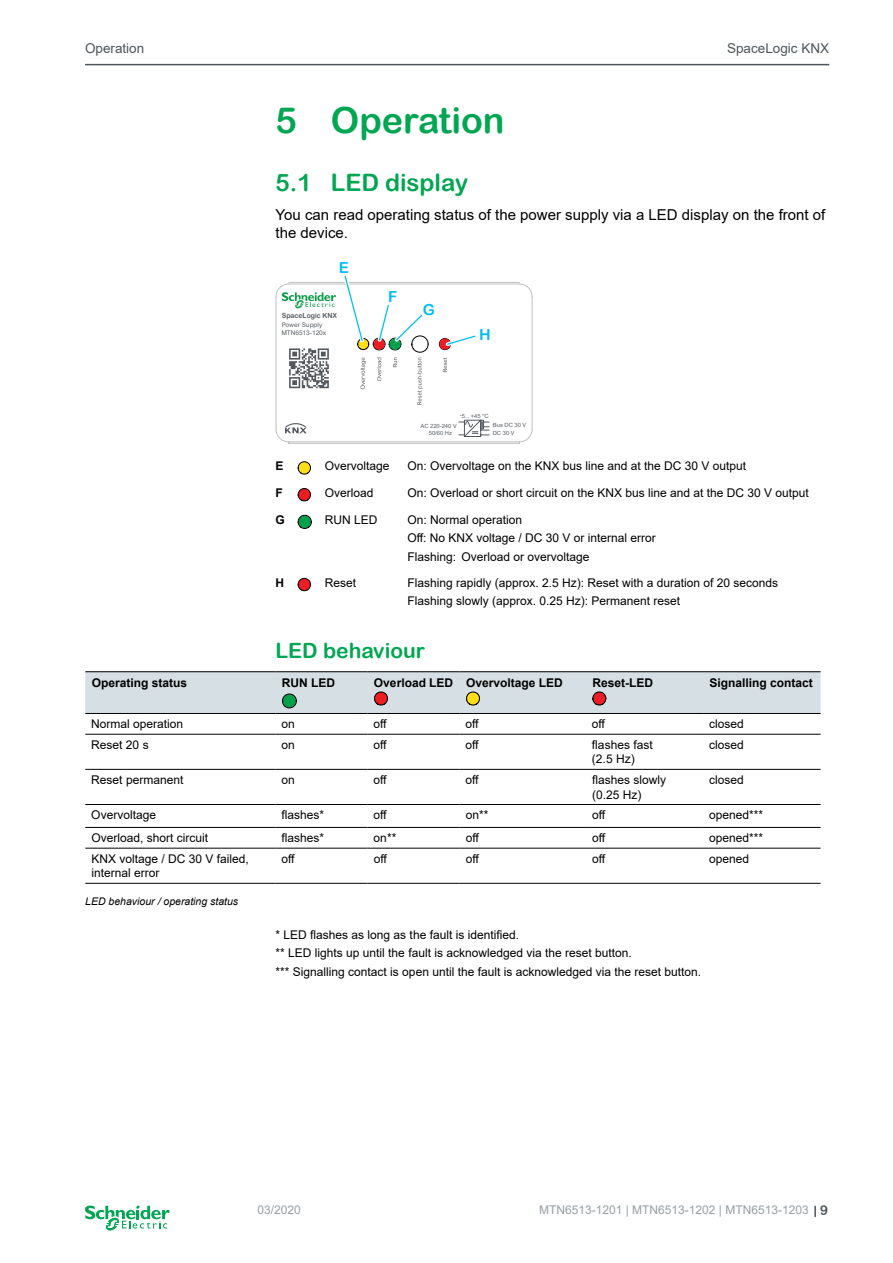
<style>
.page{position:relative;width:893px;height:1263px;background:#fff}
.page>*{position:absolute;margin:0;border:0;box-sizing:border-box;transform-origin:0 0}
.t1{font:36px "Arial Rounded MT Bold";color:#00a651}
.t2{font:24px "Arial Rounded MT Bold";color:#00a651}
.t3{font:21px "Arial Rounded MT Bold";color:#00a651}
.t4{font:15.3px "Arial Rounded MT Bold";color:#00bdf2}
.t5{font:15px/18px "Arial";color:#000}
.t6{font:13.5px "Arial";color:#4d555b}
.t7{font:12px/18.6px "Arial";color:#000}
.t8{font:700 12px "Arial";color:#000}
.t9{font:12px "Arial";color:#979fa4}
.t10{font:italic 10.5px "Arial";color:#000}
.t11{font:7.05px "Arial Rounded MT Bold";color:#53585f;scale:.95 1}
.t12{font:6.45px/8.1px "Arial Rounded MT";color:#53585f}
.t13{font:5.7px/6.9px "Arial Rounded MT";color:#53585f}
.s1{font-family:"Arial Rounded MT Bold";font-size:13.5px;color:#4d555b}
</style>
<div class="page">
<hr style="left:85px;top:64px;width:744px;height:1px;background:#4d555b">
<svg style="left:814px;top:1206px;width:2px;height:10px"></svg>
<svg style="left:85px;top:1205px;width:85px;height:25px"></svg>
<svg style="left:276px;top:276px;width:257px;height:168px"></svg>
<svg style="left:298px;top:461px;width:13px;height:14px"></svg>
<svg style="left:298px;top:488px;width:13px;height:13px"></svg>
<svg style="left:298px;top:515px;width:14px;height:14px"></svg>
<svg style="left:298px;top:578px;width:13px;height:13px"></svg>
<hr style="left:85px;top:671px;width:191px;height:1px;background:#000">
<hr style="left:276px;top:671px;width:92px;height:1px;background:#000">
<hr style="left:368px;top:671px;width:92px;height:1px;background:#000">
<hr style="left:460px;top:671px;width:126px;height:1px;background:#000">
<hr style="left:586px;top:671px;width:117px;height:1px;background:#000">
<hr style="left:703px;top:671px;width:117px;height:1px;background:#000">
<hr style="left:85px;top:713px;width:191px;height:1px;background:#000">
<hr style="left:276px;top:713px;width:92px;height:1px;background:#000">
<hr style="left:368px;top:713px;width:92px;height:1px;background:#000">
<hr style="left:460px;top:713px;width:126px;height:1px;background:#000">
<hr style="left:586px;top:713px;width:117px;height:1px;background:#000">
<hr style="left:703px;top:713px;width:117px;height:1px;background:#000">
<hr style="left:85px;top:734px;width:191px;height:1px;background:#000">
<hr style="left:276px;top:734px;width:92px;height:1px;background:#000">
<hr style="left:368px;top:734px;width:92px;height:1px;background:#000">
<hr style="left:460px;top:734px;width:126px;height:1px;background:#000">
<hr style="left:586px;top:734px;width:117px;height:1px;background:#000">
<hr style="left:703px;top:734px;width:117px;height:1px;background:#000">
<hr style="left:85px;top:769px;width:191px;height:1px;background:#000">
<hr style="left:276px;top:769px;width:92px;height:1px;background:#000">
<hr style="left:368px;top:769px;width:92px;height:1px;background:#000">
<hr style="left:460px;top:769px;width:126px;height:1px;background:#000">
<hr style="left:586px;top:769px;width:117px;height:1px;background:#000">
<hr style="left:703px;top:769px;width:117px;height:1px;background:#000">
<hr style="left:85px;top:804px;width:191px;height:1px;background:#000">
<hr style="left:276px;top:804px;width:92px;height:1px;background:#000">
<hr style="left:368px;top:804px;width:92px;height:1px;background:#000">
<hr style="left:460px;top:804px;width:126px;height:1px;background:#000">
<hr style="left:586px;top:804px;width:117px;height:1px;background:#000">
<hr style="left:703px;top:804px;width:117px;height:1px;background:#000">
<hr style="left:85px;top:827px;width:191px;height:1px;background:#000">
<hr style="left:276px;top:827px;width:92px;height:1px;background:#000">
<hr style="left:368px;top:827px;width:92px;height:1px;background:#000">
<hr style="left:460px;top:827px;width:126px;height:1px;background:#000">
<hr style="left:586px;top:827px;width:117px;height:1px;background:#000">
<hr style="left:703px;top:827px;width:117px;height:1px;background:#000">
<hr style="left:85px;top:848px;width:191px;height:1px;background:#000">
<hr style="left:276px;top:848px;width:92px;height:1px;background:#000">
<hr style="left:368px;top:848px;width:92px;height:1px;background:#000">
<hr style="left:460px;top:848px;width:126px;height:1px;background:#000">
<hr style="left:586px;top:848px;width:117px;height:1px;background:#000">
<hr style="left:703px;top:848px;width:117px;height:1px;background:#000">
<hr style="left:85px;top:883px;width:191px;height:1px;background:#000">
<hr style="left:276px;top:883px;width:92px;height:1px;background:#000">
<hr style="left:368px;top:883px;width:92px;height:1px;background:#000">
<hr style="left:460px;top:883px;width:126px;height:1px;background:#000">
<hr style="left:586px;top:883px;width:117px;height:1px;background:#000">
<hr style="left:703px;top:883px;width:117px;height:1px;background:#000">
<div style="left:85px;top:672px;width:735px;height:41px;background:#d6dfe3"></div>
<p class="t6" style="left:85px;top:39px;width:61px">Operation</p>
<p class="t6" style="left:727px;top:39px;width:104px">SpaceLogic KNX</p>
<h1 class="t1" style="left:276px;top:98px;width:231px">5 Operation</h1>
<h2 class="t2" style="left:276px;top:168px;width:194px">5.1 LED display</h2>
<p class="t5" style="left:276px;top:205px;width:551px">You can read operating status of the power supply via a LED display on the front of the device.</p>
<p class="t4" style="left:339px;top:259px;width:12px">E</p>
<p class="t11" style="left:282px;top:312px;width:59px">SpaceLogic KNX</p>
<p class="t12" style="left:282px;top:321px;width:46px">Power Supply<br>MTN6513-120x</p>
<p class="t4" style="left:388px;top:287px;width:11px">F</p>
<p class="t4" style="left:423px;top:301px;width:14px">G</p>
<p class="t4" style="left:479px;top:325px;width:13px">H</p>
<p class="t13" style="left:462px;top:412px;width:28px">5... +45 °C</p>
<p class="t13" style="left:460px;top:411px;width:3px">-</p>
<p class="t13" style="left:429px;top:422px;width:29px;text-indent:-8px">AC 220-240 V<br>50/60 Hz</p>
<p class="t13" style="left:493px;top:421px;width:35px">Bus DC 30 V</p>
<p class="t13" style="left:493px;top:429px;width:23px">DC 30 V</p>
<p class="t8" style="left:276px;top:457px;width:10px">E</p>
<p class="t7" style="left:325px;top:456px;width:66px">Overvoltage</p>
<p class="t7" style="left:407px;top:456px;width:340px">On: Overvoltage on the KNX bus line and at the DC 30 V output</p>
<p class="t8" style="left:276px;top:484px;width:9px">F</p>
<p class="t7" style="left:325px;top:483px;width:50px">Overload</p>
<p class="t7" style="left:407px;top:483px;width:403px">On: Overload or short circuit on the KNX bus line and at the DC 30 V output</p>
<p class="t8" style="left:276px;top:511px;width:11px">G</p>
<p class="t7" style="left:325px;top:510px;width:54px">RUN LED</p>
<p class="t7" style="left:407px;top:510px;width:250px">On: Normal operation<br>Off: No KNX voltage / DC 30 V or internal error<br>Flashing: Overload or overvoltage</p>
<p class="t8" style="left:276px;top:574px;width:10px">H</p>
<p class="t7" style="left:325px;top:573px;width:33px">Reset</p>
<p class="t7" style="left:407px;top:573px;width:372px">Flashing rapidly (approx. 2.5 Hz): Reset with a duration of 20 seconds<br>Flashing slowly (approx. 0.25 Hz): Permanent reset</p>
<h3 class="t3" style="left:276px;top:639px;width:151px">LED behaviour</h3>
<p class="t8" style="left:92px;top:674px;width:97px">Operating status</p>
<p class="t8" style="left:282px;top:674px;width:55px">RUN LED</p>
<p class="t8" style="left:374px;top:674px;width:190px">Overload LED Overvoltage LED</p>
<p class="t8" style="left:592px;top:674px;width:62px">Reset-LED</p>
<p class="t8" style="left:709px;top:674px;width:105px">Signalling contact</p>
<p class="t7" style="left:91px;top:715px;width:94px">Normal operation</p>
<p class="t7" style="left:282px;top:715px;width:15px">on</p>
<p class="t7" style="left:374px;top:715px;width:15px">off</p>
<p class="t7" style="left:466px;top:715px;width:15px">off</p>
<p class="t7" style="left:592px;top:715px;width:15px">off</p>
<p class="t7" style="left:709px;top:715px;width:36px">closed</p>
<p class="t7" style="left:91px;top:735px;width:59px">Reset 20 s</p>
<p class="t7" style="left:282px;top:735px;width:15px">on</p>
<p class="t7" style="left:374px;top:735px;width:15px">off</p>
<p class="t7" style="left:466px;top:735px;width:15px">off</p>
<p class="t7" style="left:592px;top:737px;width:62px;line-height:14.4px">flashes fast (2.5 Hz)</p>
<p class="t7" style="left:709px;top:735px;width:36px">closed</p>
<p class="t7" style="left:91px;top:770px;width:94px">Reset permanent</p>
<p class="t7" style="left:282px;top:770px;width:15px">on</p>
<p class="t7" style="left:374px;top:770px;width:15px">off</p>
<p class="t7" style="left:466px;top:770px;width:15px">off</p>
<p class="t7" style="left:592px;top:773px;width:76px;line-height:14.4px">flashes slowly (0.25 Hz)</p>
<p class="t7" style="left:709px;top:770px;width:36px">closed</p>
<p class="t7" style="left:91px;top:806px;width:66px">Overvoltage</p>
<p class="t7" style="left:282px;top:806px;width:44px">flashes*</p>
<p class="t7" style="left:374px;top:806px;width:15px">off</p>
<p class="t7" style="left:466px;top:806px;width:24px">on**</p>
<p class="t7" style="left:592px;top:806px;width:15px">off</p>
<p class="t7" style="left:709px;top:806px;width:56px">opened***</p>
<p class="t7" style="left:91px;top:828px;width:118px">Overload, short circuit</p>
<p class="t7" style="left:282px;top:828px;width:44px">flashes*</p>
<p class="t7" style="left:374px;top:828px;width:24px">on**</p>
<p class="t7" style="left:466px;top:828px;width:15px">off</p>
<p class="t7" style="left:592px;top:828px;width:15px">off</p>
<p class="t7" style="left:709px;top:828px;width:56px">opened***</p>
<p class="t7" style="left:91px;top:851px;width:159px;line-height:14.4px">KNX voltage / DC 30 V failed, internal error</p>
<p class="t7" style="left:282px;top:849px;width:15px">off</p>
<p class="t7" style="left:374px;top:849px;width:15px">off</p>
<p class="t7" style="left:466px;top:849px;width:15px">off</p>
<p class="t7" style="left:592px;top:849px;width:15px">off</p>
<p class="t7" style="left:709px;top:849px;width:42px">opened</p>
<p class="t10" style="left:85px;top:894px;width:154px">LED behaviour / operating status</p>
<p class="t7" style="left:276px;top:925px;width:427px">* LED flashes as long as the fault is identified.<br>** LED lights up until the fault is acknowledged via the reset button.<br>*** Signalling contact is open until the fault is acknowledged via the reset button.</p>
<p class="t9" style="left:258px;top:1202px;width:45px">03/2020</p>
<p class="t9" style="left:539px;top:1202px;width:290px">MTN6513-1201 | MTN6513-1202 | MTN6513-1203 <span class="s1">9</span></p>
</div>
